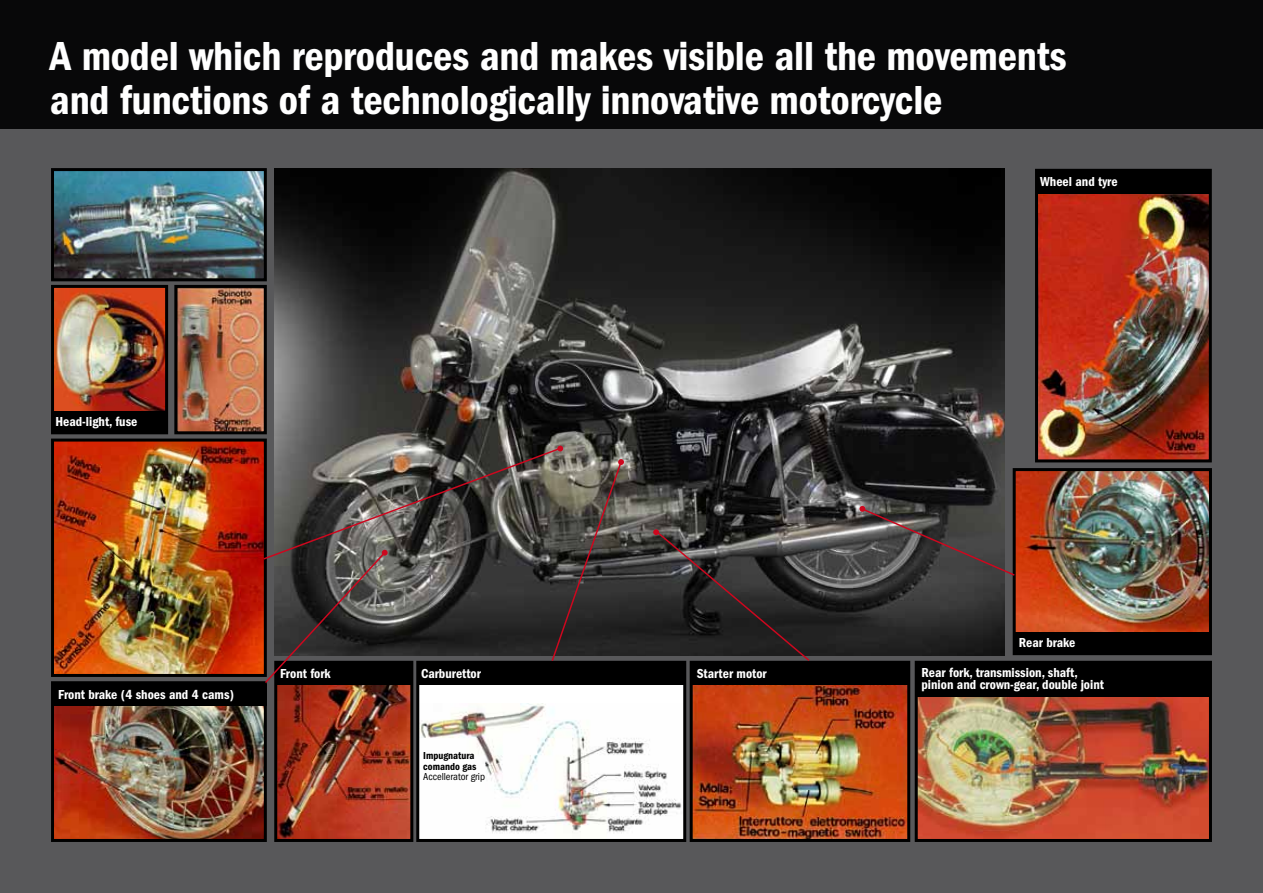
<style>
.page{position:relative;width:1263px;height:893px;background:#58585a}
.page>*{position:absolute;margin:0;border:0;box-sizing:border-box;transform-origin:0 0}
.t1{font:600 condensed 42px/43.5px "Franklin Gothic LT";letter-spacing:-.005em;color:#fff}
.t2{font:600 condensed 13.5px/12px "Franklin Gothic LT";color:#fff}
.t3{font:600 condensed 10.5px/10.5px "Franklin Gothic LT";color:#000}
.t4{font:condensed 10.5px "Franklin Gothic LT";color:#000}
</style>
<div class="page">
<div style="left:0;top:0;width:1263px;height:129px;background:#080809"></div>
<img style="left:274px;top:169px;width:731px;height:486px">
<img style="left:55px;top:289px;width:109px;height:123px">
<div style="left:51px;top:285px;width:117px;height:149px;border:3px solid #000"></div>
<img style="left:1017px;top:472px;width:191px;height:160px">
<div style="left:1013px;top:468px;width:199px;height:187px;border:3px solid #000"></div>
<img style="left:1039px;top:194px;width:169px;height:264px">
<div style="left:1035px;top:169px;width:177px;height:293px;border:3px solid #000"></div>
<img style="left:55px;top:443px;width:208px;height:230px">
<div style="left:51px;top:439px;width:216px;height:238px;border:3px solid #000"></div>
<img style="left:55px;top:705px;width:208px;height:133px">
<div style="left:51px;top:681px;width:216px;height:161px;border:3px solid #000"></div>
<img style="left:694px;top:685px;width:212px;height:153px">
<div style="left:690px;top:661px;width:220px;height:181px;border:3px solid #000"></div>
<img style="left:178px;top:289px;width:85px;height:141px">
<div style="left:174px;top:285px;width:93px;height:149px;border:3px solid #000"></div>
<div style="left:418px;top:662px;width:267px;height:178px;background:#fff"></div>
<img style="left:420px;top:703px;width:262px;height:130px">
<div style="left:416px;top:661px;width:270px;height:181px;border:3px solid #000"></div>
<img style="left:278px;top:685px;width:131px;height:153px">
<div style="left:274px;top:661px;width:139px;height:181px;border:3px solid #000"></div>
<img style="left:919px;top:696px;width:289px;height:142px">
<div style="left:915px;top:661px;width:297px;height:181px;border:3px solid #000"></div>
<img style="left:55px;top:172px;width:208px;height:105px">
<div style="left:51px;top:168px;width:216px;height:113px;border:3px solid #000"></div>
<div style="left:51px;top:412px;width:115px;height:21px;background:#000"></div>
<div style="left:54px;top:684px;width:212px;height:21px;background:#000"></div>
<div style="left:417px;top:663px;width:268px;height:22px;background:#000"></div>
<div style="left:692px;top:663px;width:217px;height:22px;background:#000"></div>
<div style="left:917px;top:662px;width:294px;height:34px;background:#000"></div>
<div style="left:1015px;top:632px;width:196px;height:21px;background:#000"></div>
<div style="left:1036px;top:171px;width:174px;height:23px;background:#000"></div>
<svg style="left:653px;top:529px;width:158px;height:133px;background:#343131"></svg>
<svg style="left:262px;top:446px;width:362px;height:239px"></svg>
<svg style="left:859px;top:506px;width:157px;height:71px;background:#4b4645"></svg>
<h1 class="t1" style="left:50px;top:35px;width:1018px">A model which reproduces and makes visible all the movements and functions of a technologically innovative motorcycle</h1>
<p class="t2" style="left:1040px;top:175px;width:79px">Wheel and tyre</p>
<p class="t2" style="left:55px;top:416px;width:84px">Head-light, fuse</p>
<p class="t2" style="left:58px;top:688px;width:178px">Front brake (4 shoes and 4 cams)</p>
<p class="t2" style="left:1019px;top:636px;width:58px">Rear brake</p>
<p class="t2" style="left:280px;top:667px;width:52px">Front fork</p>
<p class="t2" style="left:421px;top:667px;width:61px">Carburettor</p>
<p class="t2" style="left:697px;top:667px;width:71px">Starter motor</p>
<p class="t2" style="left:921px;top:666px;width:184px">Rear fork, transmission, shaft, pinion and crown-gear, double joint</p>
<p class="t3" style="left:423px;top:751px;width:55px">Impugnatura comando gas</p>
<p class="t4" style="left:423px;top:771px;width:63px">Accellerator grip</p>
</div>
